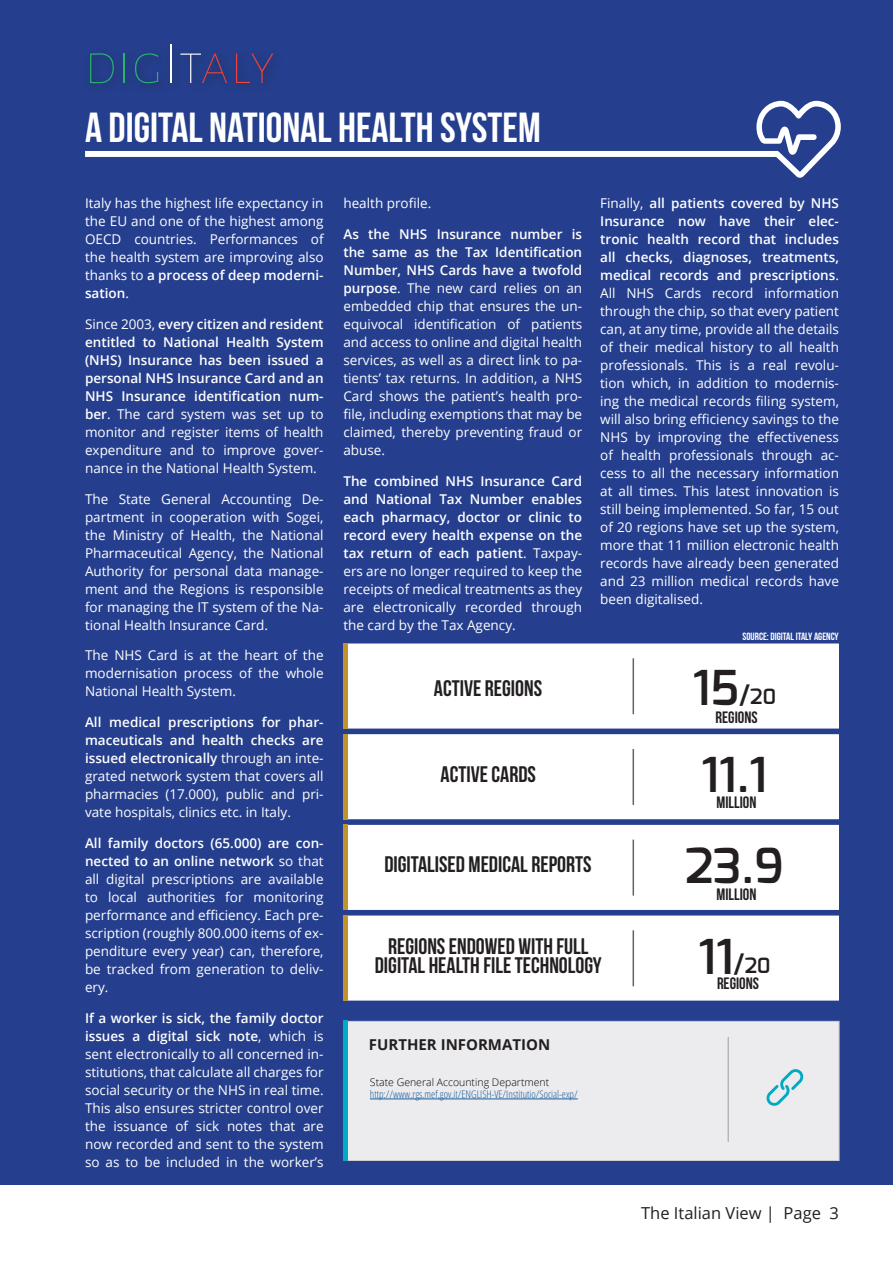
<style>
.page{position:relative;width:893px;height:1263px;background:#fff}
.page>*{position:absolute;margin:0;border:0;box-sizing:border-box;transform-origin:0 0}
.t1{font:100 60px "Alegreya Sans SC";color:#28b46f}
.t2{font:600 48px "Exo";color:#231f20}
.t3{font:42px "Bebas Neue";color:#fff}
.t4{font:22.5px/19.5px "Bebas Neue";color:#231f20;text-align:center}
.t5{font:16.5px "Bebas Neue";color:#231f20}
.t6{font:16.5px "Open Sans";color:#231f20}
.t7{font:700 15px "Open Sans";color:#231f20}
.t8{font:13.5px/18px "Open Sans";color:#fff;text-align:justify}
.t9{font:600 13.5px/18px "Open Sans";color:#fff;text-align:justify}
.t10{font:300 condensed 10.5px "Open Sans";color:#175d9e}
.t11{font:300 10.5px "Open Sans";color:#000}
.t12{font:10.5px "Bebas Neue";color:#fff}
.s1{color:#fff}
.s2{color:#ee423a}
.s3{font-weight:600}
.s4{font-weight:400}
.s5{font-size:25.5px}
.s6{font-size:21px}
</style>
<div class="page">
<div style="left:0;top:0;width:893px;height:1184px;background:#253f8e"></div>
<div style="left:84px;top:40px;width:200px;height:55px;background:#243d8a"></div>
<div style="left:85px;top:151px;width:693px;height:6px;background:#fff"></div>
<svg style="left:756px;top:101px;width:85px;height:77px"></svg>
<div style="left:343px;top:643px;width:496px;height:85px;background:#fff;border:2px solid #fff"></div>
<hr style="left:633px;top:658px;width:1px;height:56px;background:#636365">
<div style="left:343px;top:643px;width:5px;height:85px;background:#c2932c"></div>
<div style="left:343px;top:734px;width:496px;height:85px;background:#fff;border:2px solid #fff"></div>
<hr style="left:633px;top:749px;width:1px;height:56px;background:#636365">
<div style="left:343px;top:734px;width:5px;height:85px;background:#c2932c"></div>
<div style="left:343px;top:825px;width:496px;height:85px;background:#fff;border:2px solid #fff"></div>
<hr style="left:633px;top:840px;width:1px;height:55px;background:#636365">
<div style="left:343px;top:825px;width:5px;height:85px;background:#c2932c"></div>
<div style="left:343px;top:915px;width:496px;height:85px;background:#fff;border:2px solid #fff"></div>
<hr style="left:633px;top:930px;width:1px;height:56px;background:#636365">
<div style="left:343px;top:915px;width:5px;height:85px;background:#c2932c"></div>
<div style="left:345px;top:1021px;width:494px;height:140px;background:#ececee;border:1px solid #cdced0"></div>
<div style="left:343px;top:1021px;width:5px;height:140px;background:#00abc8"></div>
<hr style="left:728px;top:1037px;width:1px;height:105px;background:#9d9fa2">
<hr style="left:370px;top:1099px;width:208px;height:1px;background:#175d9e">
<svg style="left:766px;top:1069px;width:38px;height:37px"></svg>
<h1 class="t1" style="left:84px;top:29px;width:194px">dig<span class="s1">It</span><span class="s2">aly</span></h1>
<h3 class="t3" style="left:85px;top:105px;width:457px">A DIGITAL NATIONAL HEALTH SYSTEM</h3>
<p class="t8" style="left:85px;top:194px;width:240px">Italy has the highest life expectancy in the EU and one of the highest among OECD countries. Performances of the health system are improving also thanks to <span class="s3">a process of deep moderni&shy;sation</span>.</p>
<p class="t9" style="left:85px;top:315px;width:240px"><span class="s4">Since 2003,</span> every citizen and resident entitled to National Health System (NHS) Insurance has been issued a personal NHS Insurance Card and an NHS Insurance identification num&shy;ber<span class="s4">. The card system was set up to monitor and register items of health expenditure and to improve gover&shy;nance in the National Health System.</span></p>
<p class="t8" style="left:85px;top:489px;width:240px">The State General Accounting De&shy;partment in cooperation with Sogei, the Ministry of Health, the National Pharmaceutical Agency, the National Authority for personal data manage&shy;ment and the Regions is responsible for managing the IT system of the Na&shy;tional Health Insurance Card.</p>
<p class="t8" style="left:85px;top:646px;width:240px">The NHS Card is at the heart of the modernisation process of the whole National Health System.</p>
<p class="t8" style="left:85px;top:713px;width:240px"><span class="s3">All medical prescriptions for phar&shy;maceuticals and health checks are issued electronically</span> through an inte&shy;grated network system that covers all pharmacies (17.000), public and pri&shy;vate hospitals, clinics etc. in Italy.</p>
<p class="t8" style="left:85px;top:834px;width:240px"><span class="s3">All family doctors (65.000) are con&shy;nected to an online network</span> so that all digital prescriptions are available to local authorities for monitoring performance and efficiency. Each pre&shy;scription (roughly 800.000 items of ex&shy;penditure every year) can, therefore, be tracked from generation to deliv&shy;ery.</p>
<p class="t8" style="left:85px;top:1008px;width:240px"><span class="s3">If a worker is sick, the family doctor issues a digital sick note</span>, which is sent electronically to all concerned in&shy;stitutions, that calculate all charges for social security or the NHS in real time.<br>This also ensures stricter control over the issuance of sick notes that are now recorded and sent to the system so as to be included in the worker’s</p>
<p class="t8" style="left:343px;top:194px;width:89px">health profile.</p>
<p class="t8" style="left:343px;top:225px;width:240px"><span class="s3">As the NHS Insurance number is the same as the Tax Identification Number, NHS Cards have a twofold purpose</span>. The new card relies on an embedded chip that ensures the un&shy;equivocal identification of patients and access to online and digital health services, as well as a direct link to pa&shy;tients’ tax returns. In addition, a NHS Card shows the patient’s health pro&shy;file, including exemptions that may be claimed, thereby preventing fraud or abuse.</p>
<p class="t9" style="left:343px;top:471px;width:240px">The combined NHS Insurance Card and National Tax Number enables each pharmacy, doctor or clinic to record every health expense on the tax return of each patient<span class="s4">. Taxpay&shy;ers are no longer required to keep the receipts of medical treatments as they are electronically recorded through the card by the Tax Agency.</span></p>
<h3 class="t4" style="left:434px;top:678px;width:110px">ACTIVE REGIONS</h3>
<h3 class="t4" style="left:441px;top:764px;width:97px">ACTIVE CARDS</h3>
<p class="t8" style="left:600px;top:194px;width:240px">Finally, <span class="s3">all patients covered by NHS Insurance now have their elec&shy;tronic health record that includes all checks, diagnoses, treatments, medical records and prescriptions</span>.<br>All NHS Cards record information through the chip, so that every patient can, at any time, provide all the details of their medical history to all health professionals. This is a real revolu&shy;tion which, in addition to modernis&shy;ing the medical records filing system, will also bring efficiency savings to the NHS by improving the effectiveness of health professionals through ac&shy;cess to all the necessary information at all times. This latest innovation is still being implemented. So far, 15 out of 20 regions have set up the system, more that 11 million electronic health records have already been generated and 23 million medical records have been digitalised.</p>
<p class="t12" style="left:742px;top:630px;width:98px">SOURCE: DIGITAL ITALY AGENCY</p>
<h2 class="t2" style="left:693px;top:657px;width:85px">15<span class="s5">/</span><span class="s6">20</span></h2>
<p class="t5" style="left:715px;top:708px;width:44px">REGIONS</p>
<h2 class="t2" style="left:702px;top:743px;width:67px">11.1</h2>
<p class="t5" style="left:716px;top:793px;width:41px">MILLION</p>
<h3 class="t4" style="left:384px;top:854px;width:209px">DIGITALISED MEDICAL REPORTS</h3>
<h2 class="t2" style="left:685px;top:835px;width:100px">23.9</h2>
<p class="t5" style="left:716px;top:885px;width:41px">MILLION</p>
<h3 class="t4" style="left:375px;top:936px;width:228px">REGIONS ENDOWED WITH FULL<br>DIGITAL HEALTH FILE TECHNOLOGY</h3>
<p class="t7" style="left:369px;top:1034px;width:183px">FURTHER INFORMATION</p>
<p class="t11" style="left:370px;top:1074px;width:181px">State General Accounting Department</p>
<p class="t10" style="left:370px;top:1087px;width:209px">http://www.rgs.mef.gov.it/ENGLISH-VE/Institutio/Social-exp/</p>
<h2 class="t2" style="left:698px;top:926px;width:74px">11<span class="s5">/</span><span class="s6">20</span></h2>
<p class="t5" style="left:717px;top:974px;width:44px">REGIONS</p>
<p class="t6" style="left:641px;top:1201px;width:199px">The Italian View | Page 3</p>
</div>
